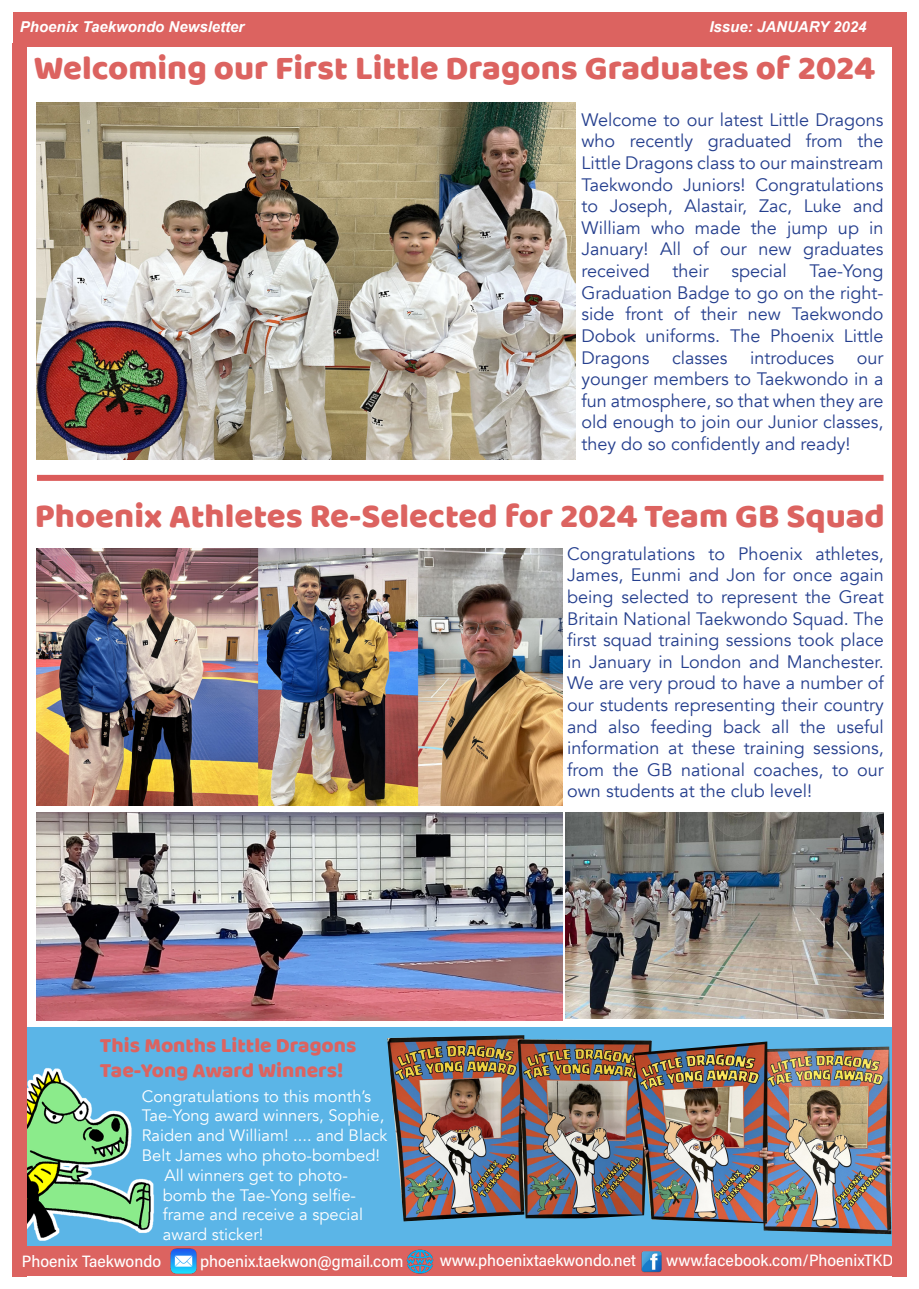
<style>
.page{position:relative;width:919px;height:1289px;background:#fff}
.page>*{position:absolute;margin:0;border:0;box-sizing:border-box;transform-origin:0 0}
.Main_Title{font:34.5px "Baloo";color:#dc6360}
.Title_Small{font:21px/25.2px "Baloo";color:#dc6360}
.Newsletter_12pt{font:18px/21.6px "Avenir";color:#253f8e;text-align:justify}
.Newsletter_11pt{font:16.5px "Avenir";color:#fff}
.t1{font:16.5px "Acumin Variable Concept";color:#fff}
.t2{font:italic 700 15px "Arial";color:#fff}
</style>
<div class="page">
<div style="left:23px;top:1027px;width:875px;height:226px;background:#5bb5e7"></div>
<div style="left:13px;top:43px;width:14px;height:1233px;background:#dc6360"></div>
<div style="left:13px;top:1246px;width:893px;height:30px;background:#dc6360"></div>
<div style="left:13px;top:13px;width:893px;height:34px;background:#dc6360"></div>
<img style="left:641px;top:1251px;width:20px;height:21px">
<img style="left:170px;top:1248px;width:27px;height:26px">
<img style="left:406px;top:1249px;width:27px;height:24px">
<img style="left:27px;top:1068px;width:127px;height:173px">
<div style="left:892px;top:43px;width:14px;height:1233px;background:#dc6360"></div>
<img style="left:387px;top:1035px;width:137px;height:186px">
<img style="left:517px;top:1039px;width:134px;height:179px">
<img style="left:761px;top:1046px;width:130px;height:188px">
<img style="left:633px;top:1041px;width:134px;height:182px">
<img style="left:37px;top:102px;width:538px;height:357px">
<img style="left:37px;top:549px;width:525px;height:256px">
<img style="left:566px;top:812px;width:317px;height:206px">
<img style="left:37px;top:812px;width:525px;height:208px">
<div style="left:37px;top:475px;width:846px;height:6px;background:#db5b5a"></div>
<p class="t2" style="left:20px;top:17px;width:226px">Phoenix Taekwondo Newsletter</p>
<p class="t2" style="left:709px;top:17px;width:159px">Issue: JANUARY 2024</p>
<p class="Main_Title" style="left:34px;top:47px;width:842px">Welcoming our First Little Dragons Graduates of 2024</p>
<p class="Newsletter_12pt" style="left:581px;top:109px;width:303px">Welcome to our latest Little Dragons who recently graduated from the Little Dragons class to our mainstream Taekwondo Juniors! Congratulations to Joseph, Alastair, Zac, Luke and William who made the jump up in January! All of our new graduates received</p>
<p class="Newsletter_12pt" style="left:672px;top:260px;width:38px">their</p>
<p class="Newsletter_12pt" style="left:731px;top:260px;width:57px">special</p>
<p class="Newsletter_12pt" style="left:581px;top:260px;width:303px;text-indent:228px">Tae-Yong Graduation Badge to go on the right&shy;side front of their new Taekwondo Dobok uniforms. The Phoenix Little Dragons</p>
<p class="Newsletter_12pt" style="left:672px;top:347px;width:57px">classes</p>
<p class="Newsletter_12pt" style="left:750px;top:347px;width:85px">introduces</p>
<p class="Newsletter_12pt" style="left:581px;top:347px;width:303px;text-indent:275px">our younger members to Taekwondo in a fun atmosphere, so that when they are old enough to join our Junior classes, they do so confidently and ready!</p>
<p class="Main_Title" style="left:35px;top:495px;width:851px">Phoenix Athletes Re-Selected for 2024 Team GB Squad</p>
<p class="Title_Small" style="left:100px;top:1031px;width:258px">This Months Little Dragons<br>Tae-Yong Award Winners!</p>
<p class="Newsletter_11pt" style="left:142px;top:1085px;width:231px">Congratulations to this month’s</p>
<p class="Newsletter_11pt" style="left:142px;top:1105px;width:244px">Tae-Yong award winners, Sophie,</p>
<p class="Newsletter_11pt" style="left:142px;top:1125px;width:247px">Raiden and William! .... and Black</p>
<p class="Newsletter_11pt" style="left:142px;top:1145px;width:240px">Belt James who photo-bombed!</p>
<p class="Newsletter_11pt" style="left:164px;top:1165px;width:185px">All winners get to photo-</p>
<p class="Newsletter_11pt" style="left:163px;top:1184px;width:195px">bomb the Tae-Yong selfie-</p>
<p class="Newsletter_11pt" style="left:163px;top:1204px;width:202px">frame and receive a special</p>
<p class="Newsletter_11pt" style="left:163px;top:1224px;width:102px">award sticker!</p>
<p class="Newsletter_12pt" style="left:567px;top:543px;width:318px">Congratulations to Phoenix athletes, James, Eunmi and Jon for once again being selected to represent the Great Britain National Taekwondo Squad. The first squad training sessions took place in January in London and Manchester.<br>We are very proud to have a number of our students representing their country and also feeding back all the useful information at these training sessions, from the GB national coaches, to our own students at the club level!</p>
<p class="t1" style="left:22px;top:1249px;width:141px">Phoenix Taekwondo</p>
<p class="t1" style="left:200px;top:1249px;width:205px">phoenix.taekwon@gmail.com</p>
<p class="t1" style="left:439px;top:1248px;width:198px">www.phoenixtaekwondo.net</p>
<p class="t1" style="left:666px;top:1249px;width:228px">www.facebook.com/PhoenixTKD</p>
</div>
